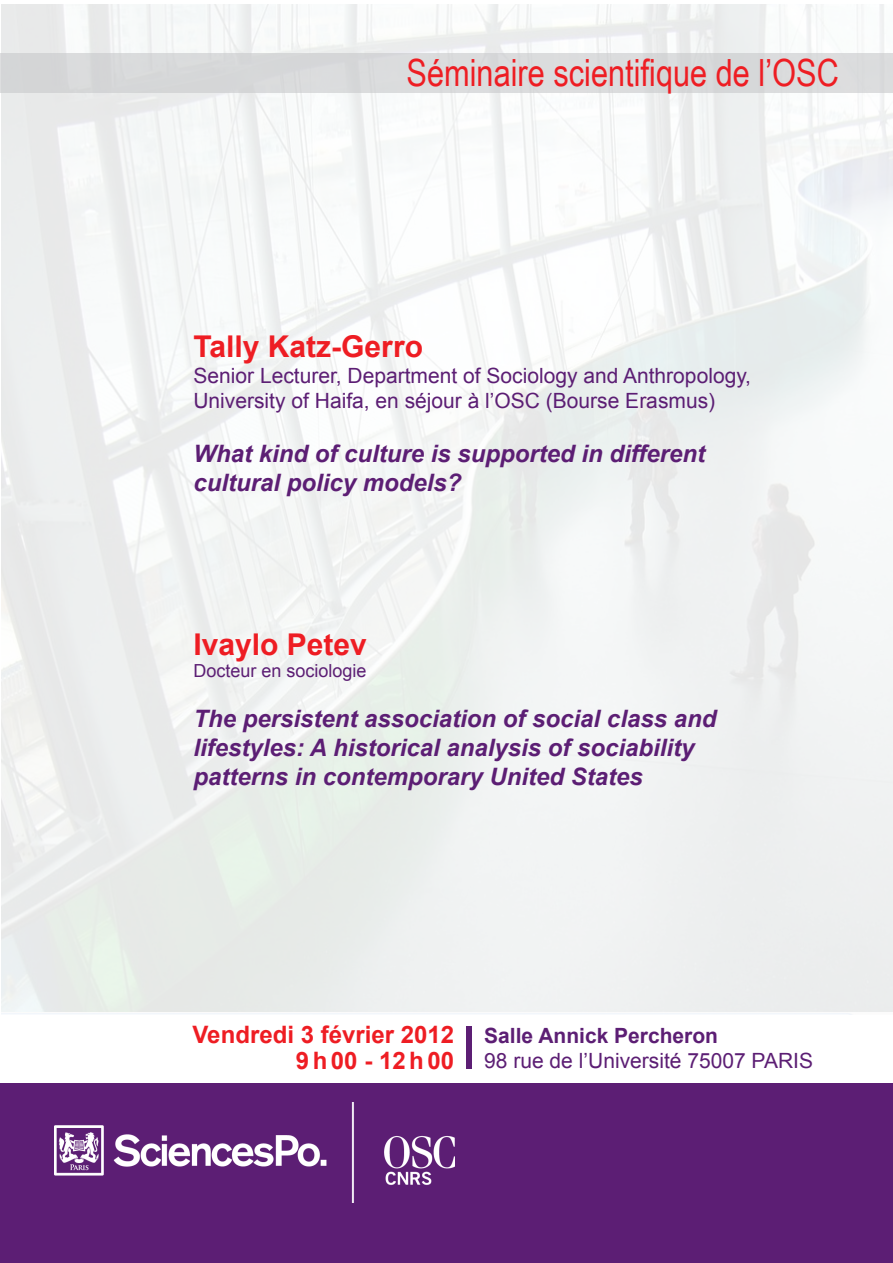
<style>
.page{position:relative;width:893px;height:1263px;background:#fff}
.page>*{position:absolute;margin:0;border:0;box-sizing:border-box;transform-origin:0 0}
.t1{font:60px "Arial";color:#5c1e74}
.t2{font:37.5px "Arial Narrow";color:#ee1d23}
.t3{font:700 30px "Arial";color:#ee1d23}
.t4{font:italic 700 24px/28.8px "Arial";color:#5c1e74}
.t5{font:700 24px "Arial";color:#ee1d23}
.t6{font:21px/25.2px "Arial";color:#5c1e74}
.t7{font:700 21px "Arial";color:#5c1e74}
.t8{font:18px "Arial";color:#5c1e74}
</style>
<div class="page">
<div style="left:0;top:1084px;width:893px;height:179px;background:#5c1e74"></div>
<img style="left:54px;top:1102px;width:401px;height:101px">
<div style="left:0;top:53px;width:893px;height:40px;background:#d9dbdc"></div>
<p class="t2" style="left:406px;top:45px;width:434px">Séminaire scientifique de l’OSC</p>
<p class="t3" style="left:193px;top:327px;width:231px">Tally Katz-Gerro</p>
<p class="t6" style="left:193px;top:363px;width:559px">Senior Lecturer, Department of Sociology and Anthropology,<br>University of Haifa, en séjour à l’OSC (Bourse Erasmus)</p>
<p class="t4" style="left:193px;top:440px;width:513px">What kind of culture is supported in different cultural policy models?</p>
<p class="t3" style="left:193px;top:624px;width:175px">Ivaylo Petev</p>
<p class="t8" style="left:193px;top:658px;width:175px">Docteur en sociologie</p>
<p class="t4" style="left:193px;top:705px;width:524px">The persistent association of social class and lifestyles: A historical analysis of sociability patterns in contemporary United States</p>
<p class="t5" style="left:193px;top:1019px;width:263px">Vendredi 3 février 2012</p>
<p class="t5" style="left:296px;top:1044px;width:160px">9 h 00 - 12 h 00</p>
<p class="t1" style="left:460px;top:1008px;width:18px">I</p>
<p class="t7" style="left:484px;top:1022px;width:235px">Salle Annick Percheron</p>
<p class="t6" style="left:484px;top:1048px;width:330px">98 rue de l’Université 75007 PARIS</p>
</div>
